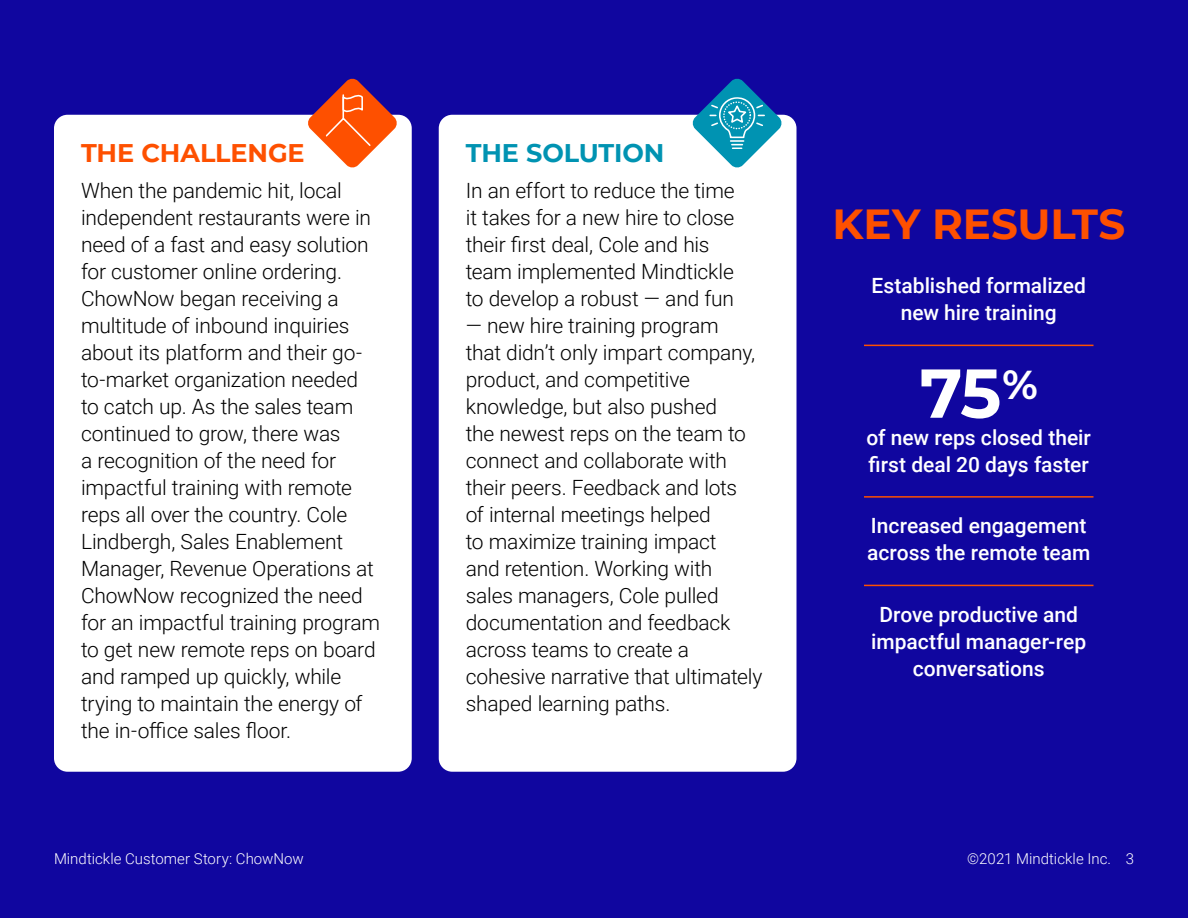
<style>
.page{position:relative;width:1188px;height:918px;background:#10069f}
.page>*{position:absolute;margin:0;border:0;box-sizing:border-box;transform-origin:0 0}
.Result_Percent_Inlin{font:700 69px "Montserrat";color:#fff}
.Key_Results_Headline{font:700 42px "Montserrat";letter-spacing:-.005em;color:#fe5000}
.t1{font:700 25.5px "Montserrat";letter-spacing:-.005em;color:#fe5000}
.t2{font:700 25.5px "Montserrat";letter-spacing:-.005em;color:#0093b2}
.Challenge_Solution_B{font:300 21px/27px "Roboto";letter-spacing:-.01em;color:#000}
.Result_Last{font:500 21px/27px "Roboto";color:#fff;text-align:center}
.Result_Percent_Detai{font:500 21px/27px "Roboto";letter-spacing:-.005em;color:#fff}
.Result_Inline{font:500 21px/27px "Roboto";color:#fff}
.Result_Top{font:500 21px/27px "Roboto";color:#fff;text-align:center}
.t3{font:300 15px "Roboto";color:#fff}
</style>
<div class="page">
<div style="left:54px;top:115px;width:358px;height:657px;background:#fff;border-radius:14px"></div>
<div style="left:439px;top:115px;width:357px;height:657px;background:#fff;border-radius:14px"></div>
<svg style="left:307px;top:78px;width:91px;height:90px"></svg>
<hr style="left:342px;top:95px;width:2px;height:24px;background:#fff">
<svg style="left:692px;top:78px;width:90px;height:90px"></svg>
<hr style="left:864px;top:345px;width:230px;height:1px;background:#fe5000">
<hr style="left:864px;top:496px;width:230px;height:2px;background:#fe5000">
<hr style="left:864px;top:585px;width:230px;height:1px;background:#fe5000">
<p class="t1" style="left:81px;top:134px;width:225px">THE CHALLENGE</p>
<p class="Challenge_Solution_B" style="left:81px;top:176px;width:301px">When the pandemic hit, local independent restaurants were in need of a fast and easy solution for customer online ordering.<br>ChowNow began receiving a multitude of inbound inquiries about its platform and their go&shy;to-market organization needed to catch up. As the sales team continued to grow, there was<br>a recognition of the need for impactful training with remote reps all over the country. Cole<br>Lindbergh, Sales Enablement<br>Manager, Revenue Operations at<br>ChowNow recognized the need for an impactful training program to get new remote reps on board and ramped up quickly, while trying to maintain the energy of the in-office sales floor.</p>
<p class="t2" style="left:466px;top:134px;width:200px">THE SOLUTION</p>
<p class="Challenge_Solution_B" style="left:466px;top:176px;width:271px">In an effort to reduce the time it takes for a new hire to close their first deal, Cole and his team implemented Mindtickle to develop a robust — and fun</p>
<p class="Challenge_Solution_B" style="left:466px;top:311px;width:298px">— new hire training program<br>that didn’t only impart company, product, and competitive knowledge, but also pushed<br>the newest reps on the team to connect and collaborate with their peers. Feedback and lots<br>of internal meetings helped<br>to maximize training impact<br>and retention. Working with sales managers, Cole pulled documentation and feedback across teams to create a cohesive narrative that ultimately shaped learning paths.</p>
<p class="Key_Results_Headline" style="left:832px;top:194px;width:294px">KEY RESULTS</p>
<p class="Result_Top" style="left:872px;top:272px;width:216px">Established formalized new hire training</p>
<p class="Result_Percent_Inlin" style="left:920px;top:344px;width:120px">75<sup>%</sup></p>
<p class="Result_Percent_Detai" style="left:866px;top:423px;width:226px">of new reps closed their first deal 20 days faster</p>
<p class="Result_Inline" style="left:867px;top:512px;width:225px">Increased engagement across the remote team</p>
<p class="Result_Last" style="left:871px;top:600px;width:217px">Drove productive and impactful manager-rep conversations</p>
<p class="t3" style="left:54px;top:848px;width:251px">Mindtickle Customer Story: ChowNow</p>
<p class="t3" style="left:967px;top:848px;width:168px">©2021 Mindtickle Inc. 3</p>
</div>
